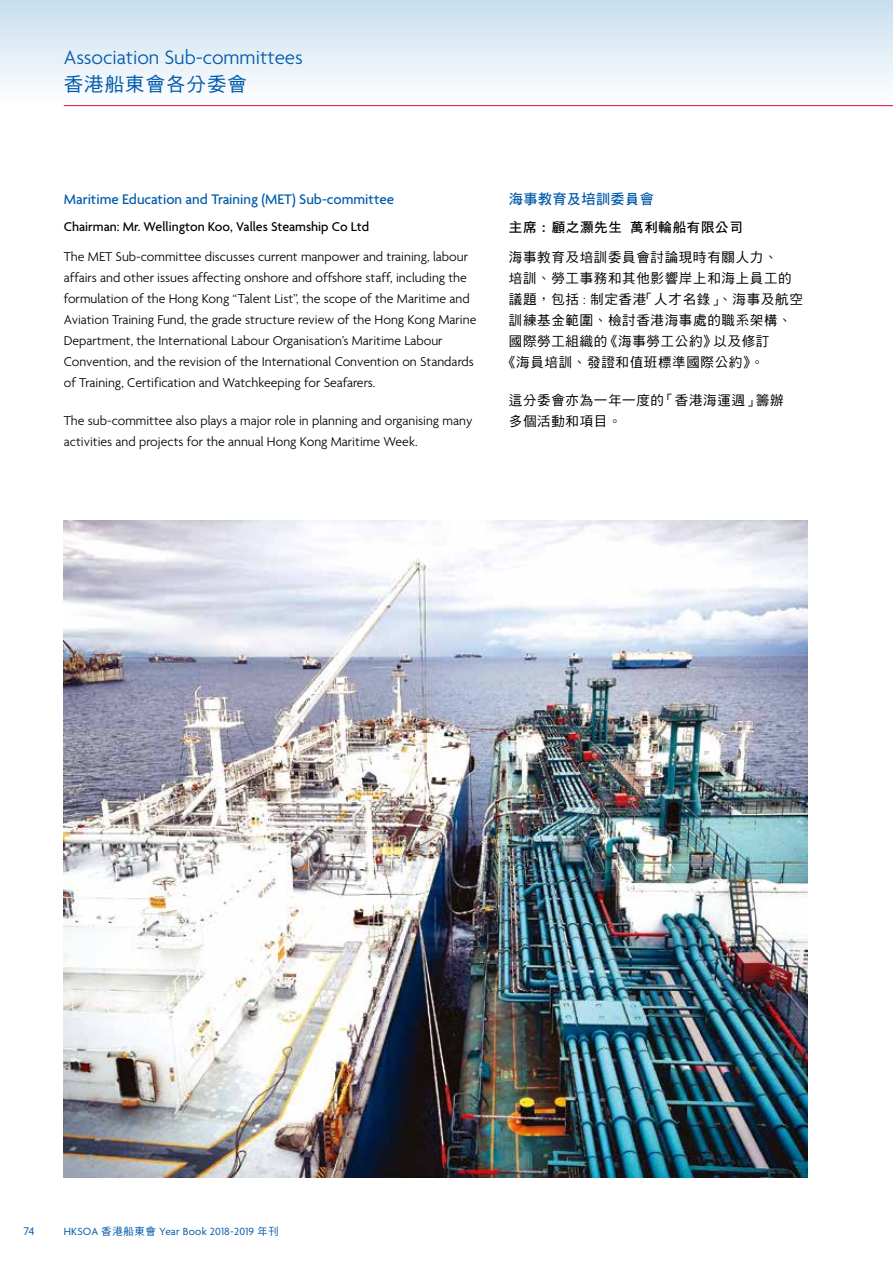
<style>
.page{position:relative;width:893px;height:1263px;background:#fff}
.page>*{position:absolute;margin:0;border:0;box-sizing:border-box;transform-origin:0 0}
.t1{font:300 21px "Agenda";color:#005bac}
.t2{font:19.5px "DF Hei Std W5";letter-spacing:.05em;color:#005bac}
.t3{font:500 15px "Agenda";color:#005bac}
.t4{font:14.25px "DF Hei Std W7";letter-spacing:.02em;color:#005bac}
.t5{font:300 13.8px/21px "Agenda";color:#000}
.t6{font:500 13.8px "Agenda";color:#000}
.t7{font:13.5px/21px "DF Hei Std W5";letter-spacing:.05em;color:#000}
.t8{font:13.5px "DF Hei Std W7";letter-spacing:.05em;color:#000}
.t9{font:12px "Agenda";color:#005bac}
.t10{font:11.25px "Agenda";letter-spacing:.02em;color:#005bac}
.s1{font-family:"Agenda";font-weight:300}
.s2{font-family:"DF Hei Std W5";font-size:10.5px}
</style>
<div class="page">
<div style="left:0;top:0;width:893px;height:132px;background:linear-gradient(to bottom,#c9e0ee,#fff)"></div>
<img style="left:64px;top:520px;width:744px;height:658px">
<hr style="left:64px;top:105px;width:829px;height:1px;background:#e6002d">
<h1 class="t1" style="left:64px;top:46px;width:241px">Association Sub-committees</h1>
<h2 class="t2" style="left:64px;top:74px;width:185px">香港船東會各分委會</h2>
<p class="t3" style="left:64px;top:191px;width:332px">Maritime Education and Training (MET) Sub-committee</p>
<p class="t6" style="left:64px;top:219px;width:307px">Chairman: Mr. Wellington Koo, Valles Steamship Co Ltd</p>
<p class="t5" style="left:64px;top:247px;width:414px">The MET Sub-committee discusses current manpower and training, labour affairs and other issues affecting onshore and offshore staff, including the formulation of the Hong Kong “Talent List”, the scope of the Maritime and Aviation Training Fund, the grade structure review of the Hong Kong Marine Department, the International Labour Organisation’s Maritime Labour Convention, and the revision of the International Convention on Standards of Training, Certification and Watchkeeping for Seafarers.</p>
<p class="t5" style="left:64px;top:411px;width:410px">The sub-committee also plays a major role in planning and organising many activities and projects for the annual Hong Kong Maritime Week.</p>
<p class="t4" style="left:509px;top:191px;width:147px">海事教育及培訓委員會</p>
<p class="t8" style="left:509px;top:220px;width:236px">主席 : 顧之灝先生 萬利輪船有限公司</p>
<p class="t7" style="left:509px;top:246px;width:270px">海事教育及培訓委員會討論現時有關人力、</p>
<p class="t7" style="left:509px;top:267px;width:284px">培訓、勞工事務和其他影響岸上和海上員工的</p>
<p class="t7" style="left:509px;top:288px;width:295px">議題，包括 <span class="s1">:</span> 制定香港「人才名錄」、海事及航空</p>
<p class="t7" style="left:509px;top:309px;width:284px">訓練基金範圍、檢討香港海事處的職系架構、</p>
<p class="t7" style="left:509px;top:330px;width:262px">國際勞工組織的《海事勞工公約》以及修訂</p>
<p class="t7" style="left:502px;top:351px;width:263px">《海員培訓、發證和值班標準國際公約》。</p>
<p class="t7" style="left:509px;top:389px;width:276px">這分委會亦為一年一度的「香港海運週」籌辦多個活動和項目。</p>
<p class="t9" style="left:24px;top:1224px;width:12px">74</p>
<p class="t10" style="left:64px;top:1225px;width:217px">HKSOA <span class="s2">香港船東會</span> Year Book 2018-2019 <span class="s2">年刊</span></p>
</div>
